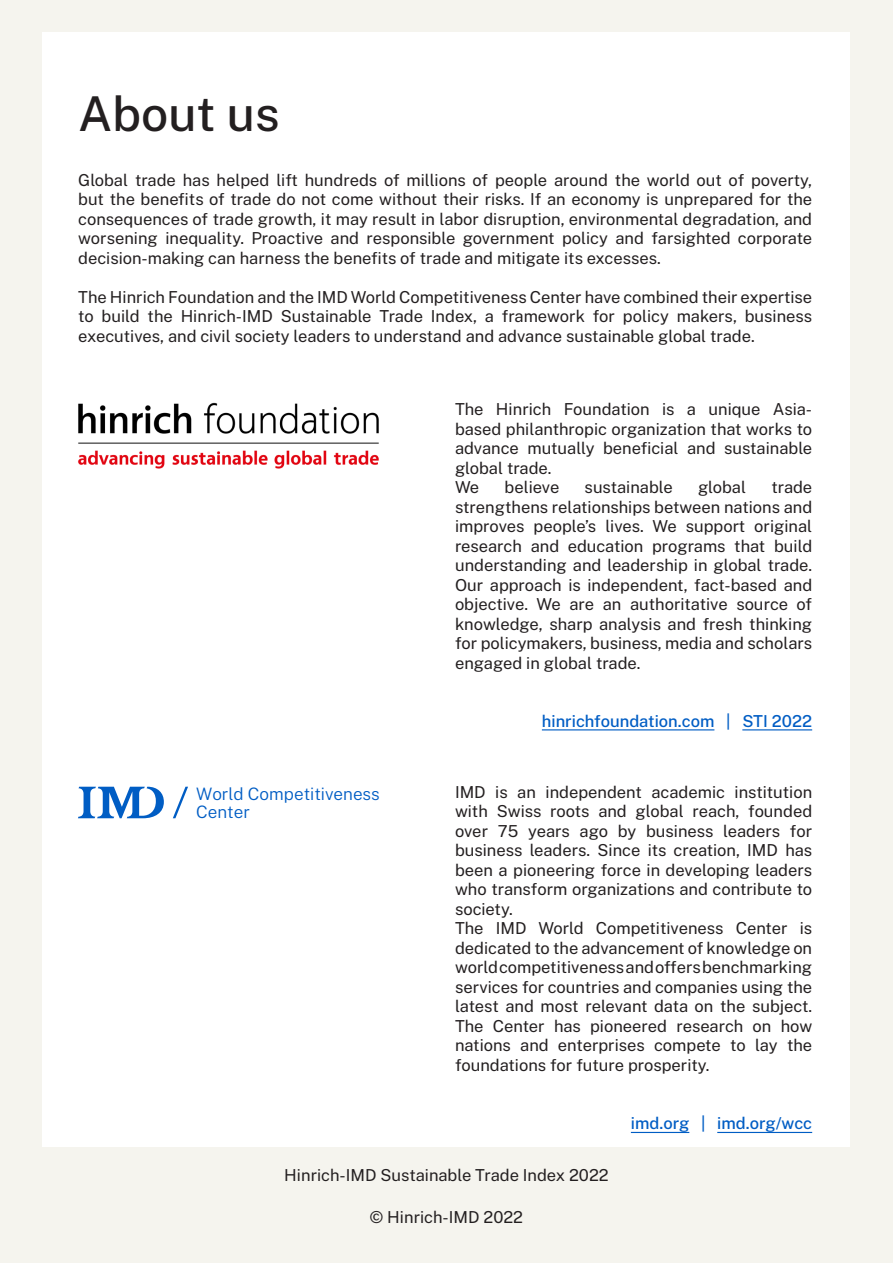
<style>
.page{position:relative;width:893px;height:1263px;background:#f5f4ee}
.page>*{position:absolute;margin:0;border:0;box-sizing:border-box;transform-origin:0 0}
.text_body_copy{font:500 48px "Public Sans";color:#231f20}
.t1{font:300 17.1px/18.3px "Public Sans";color:#005dc4}
.text_body{font:16.5px/19.5px "Public Sans";color:#231f20;text-align:justify}
.text_body-2{font:500 16.5px "Public Sans";color:#005dc4}
</style>
<div class="page">
<div style="left:43px;top:32px;width:807px;height:1114px;background:#fff"></div>
<hr style="left:542px;top:729px;width:172px;height:1px;background:#005dc4">
<hr style="left:742px;top:729px;width:70px;height:1px;background:#005dc4">
<hr style="left:631px;top:1132px;width:58px;height:1px;background:#005dc4">
<hr style="left:717px;top:1132px;width:95px;height:1px;background:#005dc4">
<svg style="left:173px;top:787px;width:15px;height:31px"></svg>
<svg style="left:78px;top:787px;width:86px;height:31px"></svg>
<img style="left:78px;top:402px;width:301px;height:67px">
<p class="text_body_copy" style="left:78px;top:81px;width:203px">About us</p>
<p class="text_body" style="left:78px;top:170px;width:735px">Global trade has helped lift hundreds of millions of people around the world out of poverty, but the benefits of trade do not come without their risks. If an economy is unprepared for the consequences of trade growth, it may result in labor disruption, environmental degradation, and worsening inequality. Proactive and responsible government policy and farsighted corporate decision-making can harness the benefits of trade and mitigate its excesses.</p>
<p class="text_body" style="left:78px;top:287px;width:735px">The Hinrich Foundation and the IMD World Competitiveness Center have combined their expertise to build the Hinrich-IMD Sustainable Trade Index, a framework for policy makers, business executives, and civil society leaders to understand and advance sustainable global trade.</p>
<p class="text_body" style="left:455px;top:399px;width:359px">The Hinrich Foundation is a unique Asia&shy;based philanthropic organization that works to advance mutually beneficial and sustainable global trade.</p>
<p class="text_body" style="left:455px;top:477px;width:26px">We</p>
<p class="text_body" style="left:505px;top:477px;width:56px">believe</p>
<p class="text_body" style="left:585px;top:477px;width:90px">sustainable</p>
<p class="text_body" style="left:698px;top:477px;width:50px">global</p>
<p class="text_body" style="left:455px;top:477px;width:359px;text-indent:316px">trade strengthens relationships between nations and improves people’s lives. We support original research and education programs that build understanding and leadership in global trade.<br>Our approach is independent, fact-based and objective. We are an authoritative source of knowledge, sharp analysis and fresh thinking for policymakers, business, media and scholars engaged in global trade.</p>
<p class="t1" style="left:196px;top:784px;width:185px">World Competitiveness<br>Center</p>
<p class="text_body-2" style="left:542px;top:710px;width:272px">hinrichfoundation.com | STI 2022</p>
<p class="text_body" style="left:455px;top:782px;width:359px">IMD is an independent academic institution with Swiss roots and global reach, founded over 75 years ago by business leaders for business leaders. Since its creation, IMD has been a pioneering force in developing leaders who transform organizations and contribute to society.</p>
<p class="text_body" style="left:455px;top:918px;width:359px">The IMD World Competitiveness Center is dedicated to the advancement of knowledge on world competitiveness and offers benchmarking services for countries and companies using the latest and most relevant data on the subject.<br>The Center has pioneered research on how nations and enterprises compete to lay the foundations for future prosperity.</p>
<p class="text_body-2" style="left:631px;top:1112px;width:183px">imd.org | imd.org/wcc</p>
<p class="text_body" style="left:284px;top:1164px;width:326px">Hinrich-IMD Sustainable Trade Index 2022</p>
<p class="text_body" style="left:370px;top:1206px;width:155px">© Hinrich-IMD 2022</p>
</div>
